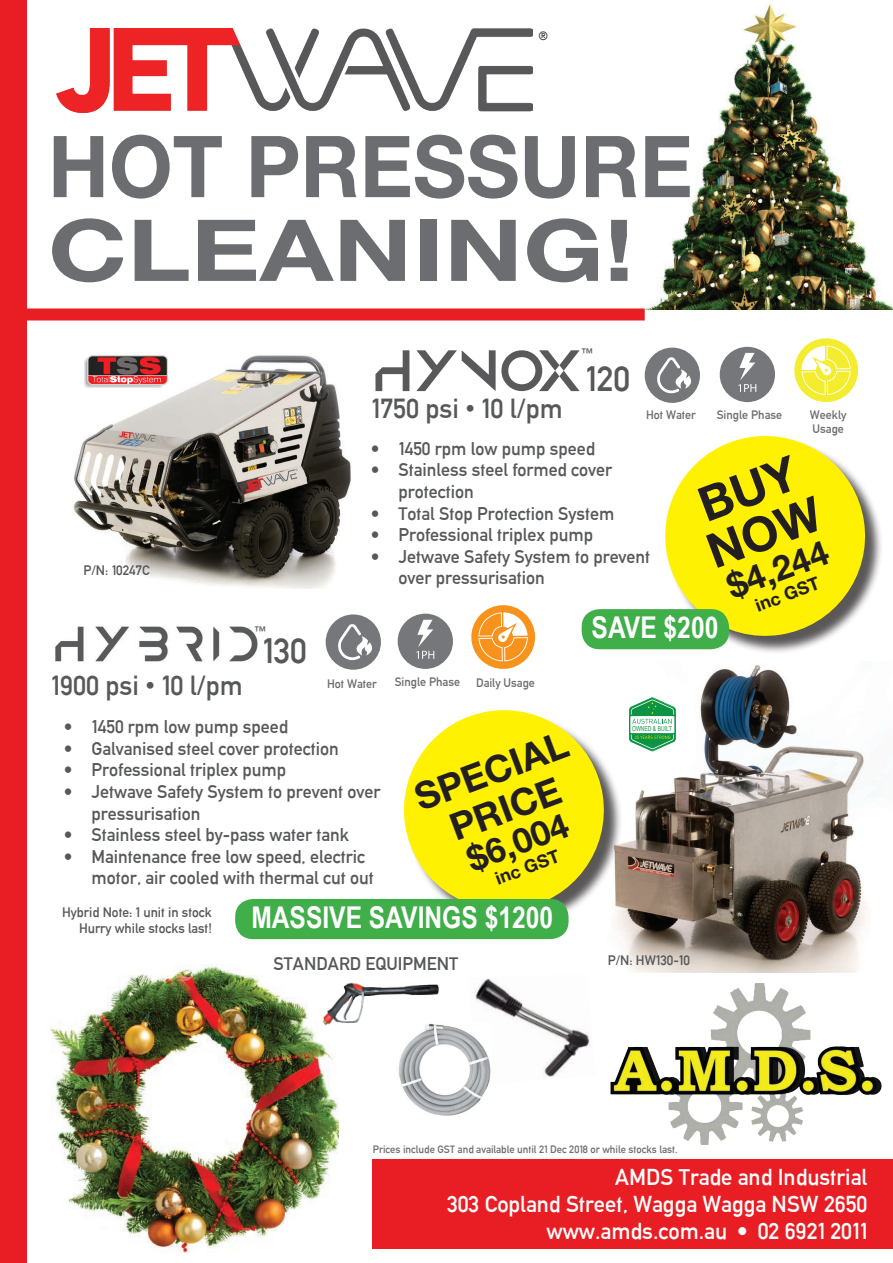
<style>
.page{position:relative;width:893px;height:1263px;background:#fff}
.page>*{position:absolute;margin:0;border:0;box-sizing:border-box;transform-origin:0 0}
.t1{font:700 85.5px/83.7px "Helvetica Neue LT Std";color:#6c6d70;scale:.96 1}
.t2{font:700 48px/46.5px "Helvetica Neue LT Std";color:#231f20}
.t3{font:700 37.5px/40.5px "Helvetica Neue LT Std";color:#231f20;text-align:center}
.t4{font:700 34.5px "Helvetica Neue LT Std";color:#231f20}
.t5{font:34.5px "Alte DIN1451 Mittelschrift";color:#57585a}
.t6{font:700 30px "Arial Narrow";color:#fff}
.t7{font:27px "Alte DIN1451 Mittelschrift";color:#57585a}
.t8{font:22.5px/27px "Alte DIN1451 Mittelschrift";color:#fff;text-align:right}
.t9{font:18px/21.6px "Alte DIN1451 Mittelschrift";color:#57585a}
.t10{font:700 18px "Helvetica Neue LT Std";color:#231f20}
.t11{font:13.5px/16.2px "Alte DIN1451 Mittelschrift";color:#57585a;text-align:right}
.t12{font:12px/14.4px "Alte DIN1451 Mittelschrift";color:#6c6d70}
.t13{font:12px "Alte DIN1451 Mittelschrift";color:#57585a}
.t14{font:12px "Alte DIN1451 Mittelschrift";color:#3e3e3f}
.t15{font:10.5px "Alte DIN1451 Mittelschrift";color:#6c6d70}
.t16{font:6.9px "Arial Narrow";color:#0d9344;scale:.89 1}
.s1{font-family:"Arial"}
</style>
<div class="page">
<div style="left:0;top:0;width:27px;height:1263px;background:#e81e24"></div>
<div style="left:372px;top:1159px;width:521px;height:89px;background:#e81e24"></div>
<svg style="left:464px;top:939px;width:17px;height:1px"></svg>
<svg style="left:431px;top:939px;width:17px;height:1px"></svg>
<div style="left:668px;top:439px;width:216px;height:216px;background:#231f20;opacity:.75"></div>
<svg style="left:665px;top:436px;width:207px;height:207px;background:#f4e932"></svg>
<img style="left:57px;top:29px;width:476px;height:83px">
<img style="left:610px;top:983px;width:272px;height:161px">
<div style="left:582px;top:609px;width:147px;height:40px;background:#40ae49;border-radius:18px"></div>
<img style="left:645px;top:3px;width:248px;height:307px">
<img style="left:50px;top:964px;width:288px;height:289px">
<div style="left:3px;top:308px;width:642px;height:12px;background:#e81e24"></div>
<img style="left:614px;top:665px;width:254px;height:308px">
<img style="left:73px;top:355px;width:304px;height:233px">
<svg style="left:375px;top:350px;width:34px;height:41px"></svg>
<svg style="left:416px;top:350px;width:164px;height:41px"></svg>
<svg style="left:794px;top:338px;width:65px;height:64px"></svg>
<svg style="left:398px;top:614px;width:55px;height:55px"></svg>
<svg style="left:326px;top:614px;width:55px;height:56px"></svg>
<svg style="left:471px;top:605px;width:64px;height:64px"></svg>
<img style="left:83px;top:355px;width:85px;height:33px">
<svg style="left:645px;top:348px;width:55px;height:55px"></svg>
<svg style="left:720px;top:347px;width:55px;height:55px"></svg>
<img style="left:55px;top:626px;width:203px;height:35px">
<div style="left:406px;top:713px;width:216px;height:216px;background:#231f20;opacity:.75"></div>
<svg style="left:403px;top:710px;width:208px;height:207px;fill:#fff101"></svg>
<div style="left:235px;top:899px;width:334px;height:40px;background:#40ae49;border-radius:18px"></div>
<img style="left:475px;top:978px;width:115px;height:99px">
<img style="left:398px;top:1022px;width:93px;height:94px">
<img style="left:322px;top:980px;width:119px;height:47px">
<svg style="left:629px;top:697px;width:47px;height:54px"></svg>
<p class="t14" style="left:538px;top:28px;width:11px">®</p>
<h1 class="t1" style="left:48px;top:123px;width:673px">HOT PRESSURE<br>CLEANING!</h1>
<p class="t13" style="left:582px;top:346px;width:13px">™</p>
<p class="t11" style="left:83px;top:562px;width:68px">P/N: 10247C</p>
<h3 class="t7" style="left:51px;top:669px;width:194px">1900 psi <span class="s1">•</span> 10 l/pm</h3>
<p class="t13" style="left:255px;top:624px;width:13px">™</p>
<h3 class="t5" style="left:262px;top:630px;width:46px">130</h3>
<h3 class="t7" style="left:371px;top:392px;width:193px">1750 psi <span class="s1">•</span> 10 l/pm</h3>
<h3 class="t5" style="left:585px;top:358px;width:46px">120</h3>
<p class="t12" style="left:646px;top:407px;width:51px">Hot Water</p>
<p class="t12" style="left:717px;top:408px;width:67px">Single Phase</p>
<p class="t12" style="left:810px;top:407px;width:38px">Weekly<br>Usage</p>
<p class="t9" style="left:372px;top:437px;width:225px">• 1450 rpm low pump speed</p>
<p class="t9" style="left:399px;top:459px;width:215px;text-indent:-27px">• Stainless steel formed cover protection</p>
<p class="t9" style="left:372px;top:502px;width:244px">• Total Stop Protection System</p>
<p class="t9" style="left:372px;top:524px;width:223px">• Professional triplex pump</p>
<p class="t9" style="left:399px;top:545px;width:253px;text-indent:-27px">• Jetwave Safety System to prevent over pressurisation</p>
<h2 class="t2" style="left:685px;top:486px;width:120px;rotate:-20deg">BUY<br>NOW</h2>
<h3 class="t4" style="left:721px;top:568px;width:107px;rotate:-21deg">$4,244</h3>
<p class="t10" style="left:752px;top:595px;width:68px;rotate:-20deg">inc GST</p>
<p class="t12" style="left:327px;top:676px;width:51px">Hot Water</p>
<p class="t12" style="left:395px;top:674px;width:67px">Single Phase</p>
<p class="t12" style="left:476px;top:676px;width:60px">Daily Usage</p>
<h3 class="t6" style="left:592px;top:605px;width:128px">SAVE $200</h3>
<p class="t9" style="left:65px;top:716px;width:225px">• 1450 rpm low pump speed</p>
<p class="t9" style="left:65px;top:737px;width:276px">• Galvanised steel cover protection</p>
<p class="t9" style="left:65px;top:759px;width:223px">• Professional triplex pump</p>
<p class="t9" style="left:92px;top:780px;width:290px;text-indent:-27px">• Jetwave Safety System to prevent over pressurisation</p>
<p class="t9" style="left:65px;top:824px;width:286px">• Stainless steel by-pass water tank</p>
<p class="t9" style="left:92px;top:845px;width:284px;text-indent:-27px">• Maintenance free low speed, electric motor, air cooled with thermal cut out</p>
<h3 class="t3" style="left:409px;top:780px;width:162px;rotate:-21deg">SPECIAL<br>PRICE</h3>
<h3 class="t4" style="left:461px;top:841px;width:107px;rotate:-21deg">$6,004</h3>
<p class="t10" style="left:492px;top:868px;width:68px;rotate:-20deg">inc GST</p>
<h3 class="t6" style="left:251px;top:895px;width:303px">MASSIVE SAVINGS $1200</h3>
<p class="t11" style="left:62px;top:904px;width:151px">Hybrid Note: 1 unit in stock<br>Hurry while stocks last!</p>
<p class="t9" style="left:274px;top:952px;width:186px">STANDARD EQUIPMENT</p>
<p class="t16" style="left:632px;top:723px;width:46px">OWNED &amp; BUILT</p>
<p class="t11" style="left:608px;top:952px;width:84px">P/N: HW130-10</p>
<p class="t15" style="left:373px;top:1142px;width:306px">Prices include GST and available until 21 Dec 2018 or while stocks last.</p>
<p class="t8" style="left:447px;top:1163px;width:422px">AMDS Trade and Industrial<br>303 Copland Street, Wagga Wagga NSW 2650 www.amds.com.au • 02 6921 2011</p>
</div>
